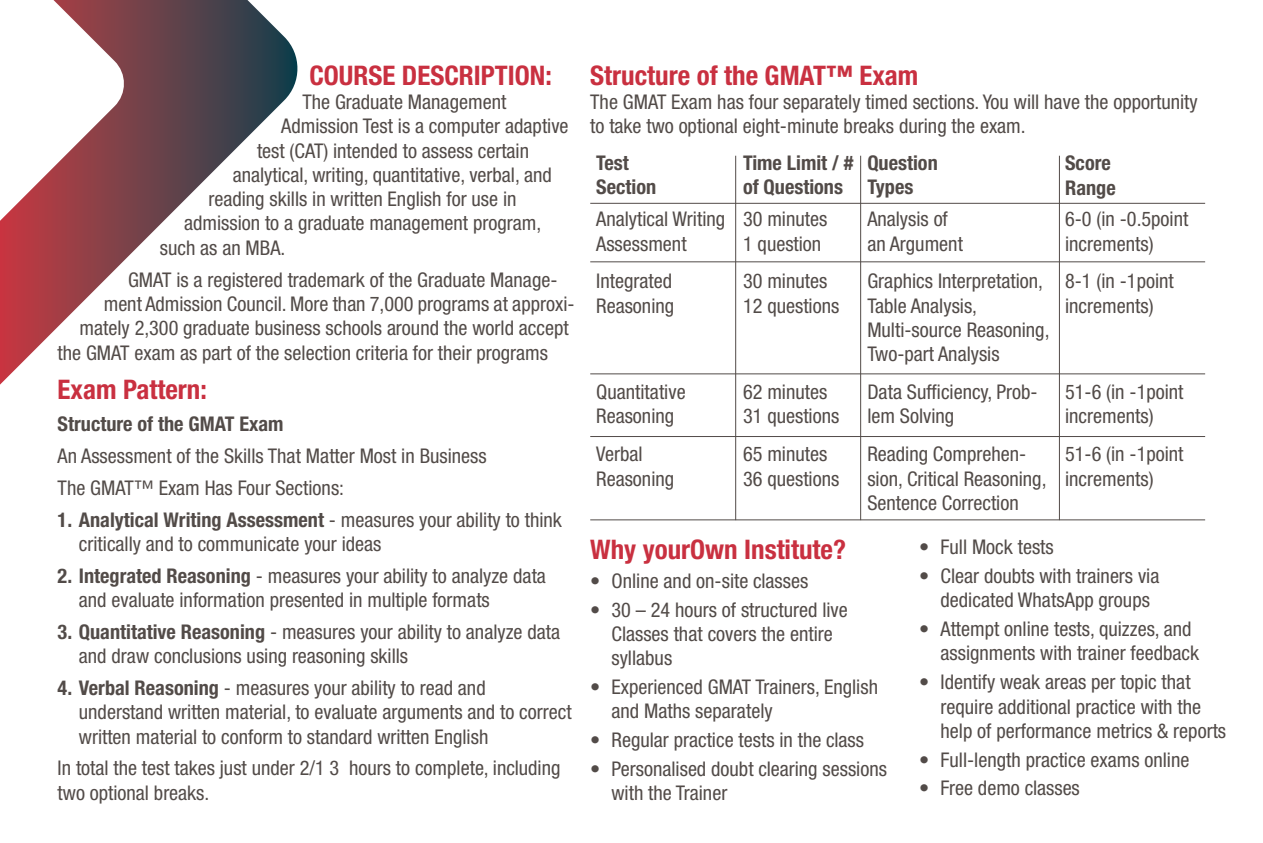
<style>
.page{position:relative;width:1263px;height:843px;background:#fff}
.page>*{position:absolute;margin:0;border:0;box-sizing:border-box;transform-origin:0 0}
.t1{font:700 condensed 27px "Helvetica Neue";color:#c93040}
.t2{font:condensed 20.25px/24.3px "Helvetica Neue";color:#524b48}
.t3{font:700 condensed 20.25px/24.3px "Helvetica Neue";color:#524b48}
.s1{font-weight:700}
</style>
<div class="page">
<svg style="left:0;top:0;width:298px;height:385px"></svg>
<hr style="left:590px;top:203px;width:615px;height:1px;background:#524b48">
<hr style="left:590px;top:261px;width:615px;height:1px;background:#524b48">
<hr style="left:590px;top:373px;width:615px;height:1px;background:#524b48">
<hr style="left:590px;top:436px;width:615px;height:1px;background:#524b48">
<hr style="left:590px;top:519px;width:615px;height:1px;background:#524b48">
<hr style="left:735px;top:156px;width:1px;height:364px;background:#524b48">
<hr style="left:860px;top:156px;width:1px;height:364px;background:#524b48">
<hr style="left:1059px;top:156px;width:1px;height:364px;background:#524b48">
<h1 class="t1" style="left:309px;top:59px;width:244px">COURSE DESCRIPTION:</h1>
<p class="t2" style="left:302px;top:89px;width:205px">The Graduate Management</p>
<p class="t2" style="left:281px;top:114px;width:289px">Admission Test is a computer adaptive</p>
<p class="t2" style="left:257px;top:138px;width:274px">test (CAT) intended to assess certain</p>
<p class="t2" style="left:233px;top:162px;width:321px">analytical, writing, quantitative, verbal, and</p>
<p class="t2" style="left:208px;top:187px;width:310px">reading skills in written English for use in</p>
<p class="t2" style="left:184px;top:211px;width:359px">admission to a graduate management program,</p>
<p class="t2" style="left:160px;top:235px;width:127px">such as an MBA.</p>
<p class="t2" style="left:128px;top:267px;width:431px">GMAT is a registered trademark of the Graduate Manage-</p>
<p class="t2" style="left:104px;top:291px;width:472px">ment Admission Council. More than 7,000 programs at approxi-</p>
<p class="t2" style="left:79px;top:316px;width:491px">mately 2,300 graduate business schools around the world accept</p>
<p class="t2" style="left:58px;top:340px;width:492px">the GMAT exam as part of the selection criteria for their programs</p>
<h1 class="t1" style="left:58px;top:373px;width:151px">Exam Pattern:</h1>
<p class="t3" style="left:58px;top:412px;width:227px">Structure of the GMAT Exam</p>
<p class="t2" style="left:58px;top:440px;width:431px;line-height:31.8px">An Assessment of the Skills That Matter Most in Business<br>The GMAT™ Exam Has Four Sections:</p>
<p class="t2" style="left:79px;top:507px;width:484px;text-indent:-21px"><span class="s1">1. Analytical Writing Assessment</span> - measures your ability to think critically and to communicate your ideas</p>
<p class="t2" style="left:79px;top:563px;width:469px;text-indent:-21px"><span class="s1">2. Integrated Reasoning</span> - measures your ability to analyze data and evaluate information presented in multiple formats</p>
<p class="t2" style="left:79px;top:619px;width:483px;text-indent:-21px"><span class="s1">3. Quantitative Reasoning</span> - measures your ability to analyze data and draw conclusions using reasoning skills</p>
<p class="t2" style="left:79px;top:675px;width:494px;text-indent:-21px"><span class="s1">4. Verbal Reasoning</span> - measures your ability to read and understand written material, to evaluate arguments and to correct written material to conform to standard written English</p>
<p class="t2" style="left:58px;top:756px;width:504px">In total the test takes just under 2/1 3 hours to complete, including two optional breaks.</p>
<h1 class="t1" style="left:590px;top:59px;width:329px">Structure of the GMAT™ Exam</h1>
<p class="t2" style="left:590px;top:89px;width:609px">The GMAT Exam has four separately timed sections. You will have the opportunity to take two optional eight-minute breaks during the exam.</p>
<p class="t3" style="left:596px;top:150px;width:61px">Test<br>Section</p>
<p class="t2" style="left:596px;top:207px;width:130px">Analytical Writing<br>Assessment</p>
<p class="t2" style="left:596px;top:269px;width:79px">Integrated<br>Reasoning</p>
<p class="t2" style="left:596px;top:380px;width:91px">Quantitative<br>Reasoning</p>
<p class="t2" style="left:596px;top:442px;width:79px">Verbal<br>Reasoning</p>
<p class="t3" style="left:743px;top:151px;width:112px">Time Limit / # of Questions</p>
<p class="t2" style="left:743px;top:207px;width:86px">30 minutes<br>1 question</p>
<p class="t2" style="left:743px;top:269px;width:98px">30 minutes<br>12 questions</p>
<p class="t2" style="left:743px;top:380px;width:98px">62 minutes<br>31 questions</p>
<p class="t2" style="left:743px;top:442px;width:98px">65 minutes<br>36 questions</p>
<p class="t3" style="left:867px;top:151px;width:72px">Question<br>Types</p>
<p class="t2" style="left:867px;top:207px;width:97px">Analysis of an Argument</p>
<p class="t2" style="left:867px;top:269px;width:184px">Graphics Interpretation,<br>Table Analysis,<br>Multi-source Reasoning,<br>Two-part Analysis</p>
<p class="t2" style="left:867px;top:380px;width:172px">Data Sufficiency, Prob&shy;lem Solving</p>
<p class="t2" style="left:867px;top:442px;width:181px">Reading Comprehen&shy;sion, Critical Reasoning,<br>Sentence Correction</p>
<p class="t3" style="left:1065px;top:151px;width:52px">Score<br>Range</p>
<p class="t2" style="left:1065px;top:207px;width:125px">6-0 (in -0.5point increments)</p>
<p class="t2" style="left:1065px;top:269px;width:110px">8-1 (in -1point increments)</p>
<p class="t2" style="left:1065px;top:380px;width:120px">51-6 (in -1point increments)</p>
<p class="t2" style="left:1065px;top:442px;width:120px">51-6 (in -1point increments)</p>
<h1 class="t1" style="left:590px;top:533px;width:257px">Why yourOwn Institute?</h1>
<p class="t2" style="left:590px;top:568px;width:220px">• Online and on-site classes</p>
<p class="t2" style="left:611px;top:597px;width:238px;text-indent:-21px">• 30 – 24 hours of structured live<br>Classes that covers the entire syllabus</p>
<p class="t2" style="left:611px;top:674px;width:268px;text-indent:-21px">• Experienced GMAT Trainers, English and Maths separately</p>
<p class="t2" style="left:590px;top:728px;width:275px">• Regular practice tests in the class</p>
<p class="t2" style="left:611px;top:756px;width:277px;text-indent:-21px">• Personalised doubt clearing sessions with the Trainer</p>
<p class="t2" style="left:919px;top:535px;width:136px">• Full Mock tests</p>
<p class="t2" style="left:919px;top:563px;width:242px;text-align:center">• Clear doubts with trainers via dedicated WhatsApp groups</p>
<p class="t2" style="left:940px;top:617px;width:260px;text-indent:-21px">• Attempt online tests, quizzes, and assignments with trainer feedback</p>
<p class="t2" style="left:940px;top:670px;width:287px;text-indent:-21px">• Identify weak areas per topic that require additional practice with the help of performance metrics &amp; reports</p>
<p class="t2" style="left:919px;top:747px;width:272px">• Full-length practice exams online</p>
<p class="t2" style="left:919px;top:776px;width:162px">• Free demo classes</p>
</div>
